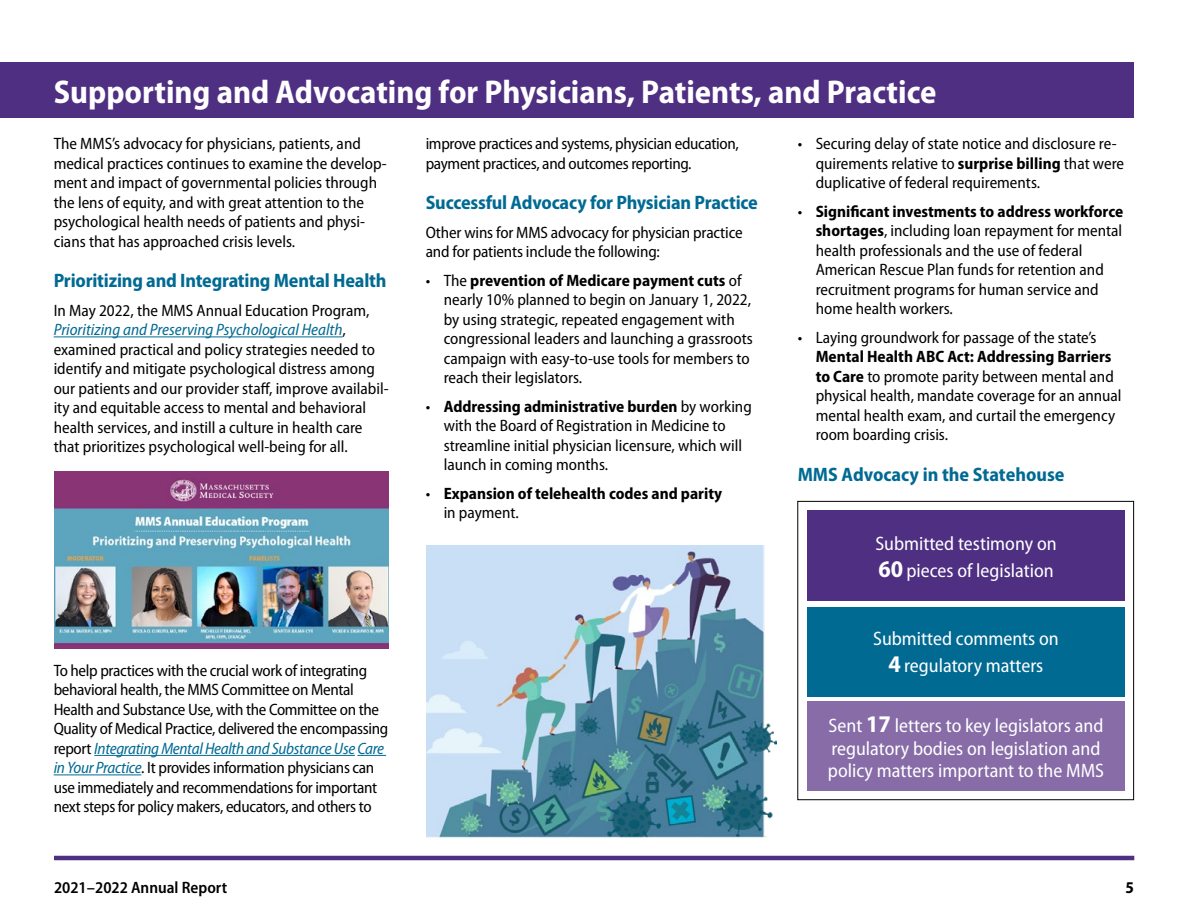
<style>
.page{position:relative;width:1188px;height:918px;background:#fff}
.page>*{position:absolute;margin:0;border:0;box-sizing:border-box;transform-origin:0 0}
.t1{font:700 semi-condensed 33px "Myriad Pro";color:#fff}
.t2{font:semi-condensed 19.5px/27px "Myriad Pro";color:#fff}
.t3{font:700 semi-condensed 19.5px "Myriad Pro";letter-spacing:-.01em;color:#006a93}
.t4{font:semi-condensed 16.5px/19.5px "Myriad Pro";color:#000}
.t5{font:semi-condensed 16.5px/19.5px "Myriad Pro";letter-spacing:-.02em;color:#000}
.t6{font:700 semi-condensed 16.5px/19.5px "Myriad Pro";color:#000}
.t7{font:600 semi-condensed 16.5px "Myriad Pro";color:#000}
.s1{font-style:italic;color:#006a93}
.s2{font-weight:700}
.s3{font-weight:400}
.s4{font-weight:700;font-size:24px}
</style>
<div class="page">
<hr style="left:54px;top:856px;width:1080px;height:4px;background:#4f2f82">
<div style="left:0;top:62px;width:1134px;height:56px;background:#4f2f82"></div>
<hr style="left:54px;top:336px;width:289px;height:1px;background:#006a93">
<hr style="left:94px;top:755px;width:261px;height:1px;background:#006a93">
<svg style="left:357px;top:755px;width:29px;height:1px"></svg>
<hr style="left:54px;top:774px;width:87px;height:1px;background:#006a93">
<img style="left:54px;top:472px;width:335px;height:176px">
<img style="left:427px;top:546px;width:349px;height:292px">
<div style="left:797px;top:501px;width:337px;height:299px;border:1px solid #000"></div>
<div style="left:807px;top:511px;width:318px;height:90px;background:#4f2f82"></div>
<div style="left:807px;top:607px;width:318px;height:90px;background:#006a93"></div>
<div style="left:807px;top:701px;width:318px;height:90px;background:#876ca7"></div>
<h1 class="t1" style="left:54px;top:73px;width:884px">Supporting and Advocating for Physicians, Patients, and Practice</h1>
<p class="t4" style="left:54px;top:134px;width:335px">The MMS’s advocacy for physicians, patients, and medical practices continues to examine the develop&shy;ment and impact of governmental policies through the lens of equity, and with great attention to the psychological health needs of patients and physi&shy;cians that has approached crisis levels.</p>
<p class="t3" style="left:54px;top:270px;width:334px">Prioritizing and Integrating Mental Health</p>
<p class="t4" style="left:54px;top:301px;width:336px">In May 2022, the MMS Annual Education Program, <span class="s1">Prioritizing and Preserving Psychological Health</span>, examined practical and policy strategies needed to identify and mitigate psychological distress among our patients and our provider staff, improve availabil&shy;ity and equitable access to mental and behavioral health services, and instill a culture in health care that prioritizes psychological well-being for all.</p>
<p class="t4" style="left:816px;top:134px;width:310px;text-indent:-18px">• Securing delay of state notice and disclosure re&shy;quirements relative to <span class="s2">surprise billing</span> that were duplicative of federal requirements.</p>
<p class="t4" style="left:816px;top:202px;width:309px;text-indent:-18px">• <span class="s2">Significant investments to address workforce shortages</span>, including loan repayment for mental health professionals and the use of federal American Rescue Plan funds for retention and recruitment programs for human service and home health workers.</p>
<p class="t4" style="left:798px;top:328px;width:300px">• Laying groundwork for passage of the state’s</p>
<p class="t4" style="left:816px;top:347px;width:307px"><span class="s2">Mental Health ABC Act: Addressing Barriers to Care</span> to promote parity between mental and physical health, mandate coverage for an annual mental health exam, and curtail the emergency room boarding crisis.</p>
<p class="t3" style="left:798px;top:463px;width:268px">MMS Advocacy in the Statehouse</p>
<p class="t5" style="left:426px;top:134px;width:315px">improve practices and systems, physician education, payment practices, and outcomes reporting.</p>
<p class="t3" style="left:426px;top:192px;width:334px">Successful Advocacy for Physician Practice</p>
<p class="t4" style="left:426px;top:223px;width:318px">Other wins for MMS advocacy for physician practice and for patients include the following:</p>
<p class="t4" style="left:444px;top:271px;width:311px;text-indent:-18px">• The <span class="s2">prevention of Medicare payment cuts</span> of nearly 10% planned to begin on January 1, 2022, by using strategic, repeated engagement with congressional leaders and launching a grassroots campaign with easy-to-use tools for members to reach their legislators.</p>
<p class="t4" style="left:444px;top:397px;width:310px;text-indent:-18px">• <span class="s2">Addressing administrative burden</span> by working with the Board of Registration in Medicine to streamline initial physician licensure, which will launch in coming months.</p>
<p class="t6" style="left:444px;top:484px;width:280px;text-indent:-18px"><span class="s3">•</span> Expansion of telehealth codes and parity <span class="s3">in payment.</span></p>
<p class="t5" style="left:54px;top:661px;width:336px">To help practices with the crucial work of integrating behavioral health, the MMS Committee on Mental Health and Substance Use, with the Committee on the Quality of Medical Practice, delivered the encompassing report <span class="s1">Integrating Mental Health and Substance Use Care in Your Practice</span>. It provides information physicians can use immediately and recommendations for important next steps for policy makers, educators, and others to</p>
<p class="t2" style="left:875px;top:530px;width:183px">Submitted testimony on<br><span class="s4">60</span> pieces of legislation</p>
<p class="t2" style="left:873px;top:626px;width:187px;text-align:center">Submitted comments on<br><span class="s4">4</span> regulatory matters</p>
<p class="t2" style="left:828px;top:715px;width:278px;line-height:22.5px">Sent <span class="s4">17</span> letters to key legislators and regulatory bodies on legislation and policy matters important to the MMS</p>
<p class="t7" style="left:54px;top:878px;width:175px">2021–2022 Annual Report</p>
<p class="t6" style="left:1125px;top:878px;width:10px">5</p>
</div>
